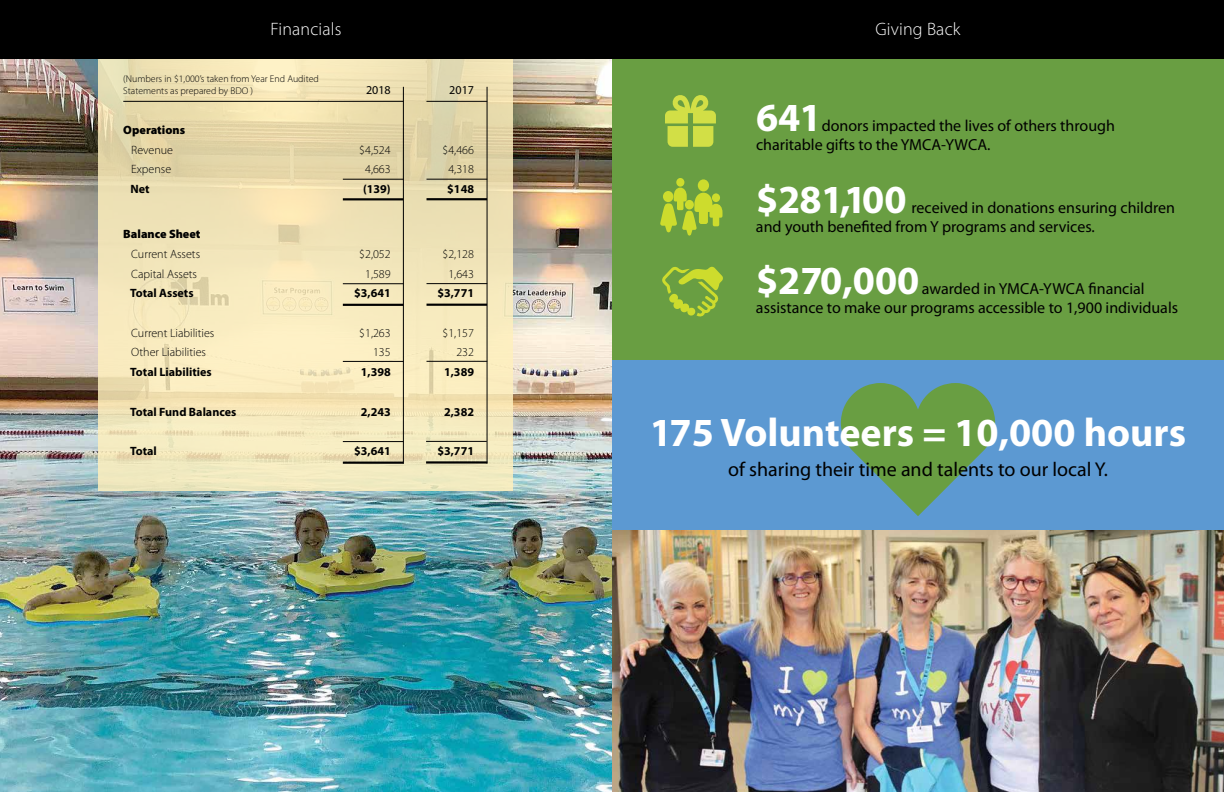
<style>
.page{position:relative;width:1224px;height:792px;background:#fff}
.page>*{position:absolute;margin:0;border:0;box-sizing:border-box;transform-origin:0 0}
.t1{font:700 40px "Myriad Pro";color:#fff}
.t2{font:20px "Myriad Pro";color:#000}
.t3{font:300 18px "Myriad Pro";letter-spacing:.01em;color:#fff}
.t4{font:16px/19.2px "Myriad Pro";color:#000}
.t5{font:300 12.1px "Myriad Pro";color:#000}
.t6{font:700 12.1px "Myriad Pro";color:#000}
.t7{font:900 12.1px "Myriad Pro";color:#000}
.t8{font:12.1px "Myriad Pro";color:#000}
.t9{font:300 9.9px/12.1px "Myriad Pro";color:#000}
</style>
<div class="page">
<img style="left:0;top:58px;width:612px;height:734px">
<div style="left:612px;top:360px;width:612px;height:170px;background:#5c99d2"></div>
<svg style="left:841px;top:383px;width:154px;height:133px"></svg>
<div style="left:612px;top:0;width:612px;height:360px;background:#699e42"></div>
<svg style="left:99px;top:58px;width:414px;height:433px;background:#efe2b6"></svg>
<hr style="left:343px;top:179px;width:61px;height:1px;background:#000">
<hr style="left:343px;top:198px;width:60px;height:2px;background:#000">
<hr style="left:427px;top:179px;width:60px;height:1px;background:#000">
<hr style="left:427px;top:198px;width:60px;height:2px;background:#000">
<hr style="left:343px;top:283px;width:61px;height:1px;background:#000">
<hr style="left:343px;top:304px;width:60px;height:2px;background:#000">
<hr style="left:427px;top:283px;width:60px;height:1px;background:#000">
<hr style="left:427px;top:304px;width:60px;height:2px;background:#000">
<hr style="left:343px;top:441px;width:61px;height:1px;background:#000">
<hr style="left:343px;top:462px;width:60px;height:2px;background:#000">
<hr style="left:426px;top:441px;width:61px;height:1px;background:#000">
<hr style="left:426px;top:461px;width:61px;height:3px;background:#000">
<hr style="left:403px;top:87px;width:1px;height:377px;background:#000">
<hr style="left:123px;top:101px;width:281px;height:1px;background:#000">
<hr style="left:487px;top:87px;width:1px;height:377px;background:#000">
<hr style="left:426px;top:101px;width:61px;height:1px;background:#000">
<hr style="left:343px;top:361px;width:61px;height:1px;background:#000">
<hr style="left:427px;top:361px;width:60px;height:1px;background:#000">
<div style="left:0;top:0;width:612px;height:58px;background:#000"></div>
<div style="left:612px;top:0;width:612px;height:58px;background:#000"></div>
<img style="left:612px;top:530px;width:612px;height:262px">
<svg style="left:665px;top:95px;width:51px;height:52px"></svg>
<div style="left:676px;top:178px;width:8px;height:9px;background:#cddc2d;border-radius:50%"></div>
<div style="left:698px;top:179px;width:11px;height:12px;background:#cddc2d;border-radius:50%"></div>
<svg style="left:660px;top:188px;width:63px;height:48px"></svg>
<svg style="left:662px;top:266px;width:61px;height:51px"></svg>
<p class="t3" style="left:270px;top:18px;width:73px">Financials</p>
<p class="t3" style="left:876px;top:18px;width:86px">Giving Back</p>
<p class="t9" style="left:123px;top:73px;width:197px">(Numbers in $1,000’s taken from Year End Audited<br>Statements as prepared by BDO )</p>
<p class="t8" style="left:366px;top:83px;width:26px">2018</p>
<p class="t8" style="left:449px;top:83px;width:26px">2017</p>
<p class="t7" style="left:123px;top:122px;width:63px">Operations</p>
<p class="t5" style="left:131px;top:142px;width:43px">Revenue</p>
<p class="t5" style="left:359px;top:142px;width:33px">$4,524</p>
<p class="t5" style="left:443px;top:142px;width:33px">$4,466</p>
<p class="t5" style="left:131px;top:162px;width:42px">Expense</p>
<p class="t5" style="left:365px;top:162px;width:27px">4,663</p>
<p class="t5" style="left:448px;top:162px;width:27px">4,318</p>
<p class="t6" style="left:131px;top:181px;width:21px">Net</p>
<p class="t6" style="left:363px;top:181px;width:29px">(139)</p>
<p class="t6" style="left:447px;top:181px;width:28px">$148</p>
<p class="t7" style="left:123px;top:226px;width:79px">Balance Sheet</p>
<p class="t5" style="left:131px;top:246px;width:70px">Current Assets</p>
<p class="t5" style="left:359px;top:246px;width:33px">$2,052</p>
<p class="t5" style="left:443px;top:246px;width:33px">$2,128</p>
<p class="t5" style="left:131px;top:266px;width:67px">Capital Assets</p>
<p class="t5" style="left:365px;top:266px;width:27px">1,589</p>
<p class="t5" style="left:448px;top:266px;width:27px">1,643</p>
<p class="t6" style="left:130px;top:285px;width:65px">Total Assets</p>
<p class="t6" style="left:354px;top:285px;width:38px">$3,641</p>
<p class="t6" style="left:437px;top:285px;width:38px">$3,771</p>
<p class="t5" style="left:131px;top:325px;width:85px">Current Liabilities</p>
<p class="t5" style="left:359px;top:325px;width:33px">$1,263</p>
<p class="t5" style="left:443px;top:325px;width:33px">$1,157</p>
<p class="t5" style="left:131px;top:345px;width:76px">Other Liabilities</p>
<p class="t5" style="left:373px;top:345px;width:19px">135</p>
<p class="t5" style="left:456px;top:345px;width:19px">232</p>
<p class="t6" style="left:130px;top:364px;width:83px">Total Liabilities</p>
<p class="t6" style="left:361px;top:364px;width:31px">1,398</p>
<p class="t6" style="left:444px;top:364px;width:31px">1,389</p>
<p class="t6" style="left:130px;top:404px;width:108px">Total Fund Balances</p>
<p class="t6" style="left:361px;top:404px;width:31px">2,243</p>
<p class="t6" style="left:444px;top:404px;width:31px">2,382</p>
<p class="t6" style="left:130px;top:443px;width:28px">Total</p>
<p class="t6" style="left:354px;top:443px;width:38px">$3,641</p>
<p class="t6" style="left:437px;top:443px;width:38px">$3,771</p>
<h1 class="t1" style="left:756px;top:91px;width:67px">641</h1>
<p class="t4" style="left:756px;top:116px;width:360px;text-indent:66px">donors impacted the lives of others through charitable gifts to the YMCA-YWCA.</p>
<h1 class="t1" style="left:756px;top:173px;width:152px">$281,100</h1>
<p class="t4" style="left:756px;top:197px;width:421px;text-indent:156px">received in donations ensuring children and youth benefited from Y programs and services.</p>
<h1 class="t1" style="left:756px;top:255px;width:165px">$270,000</h1>
<p class="t4" style="left:756px;top:279px;width:424px;text-indent:166px">awarded in YMCA-YWCA financial assistance to make our programs accessible to 1,900 individuals</p>
<h1 class="t1" style="left:650px;top:407px;width:538px">175 Volunteers = 10,000 hours</h1>
<p class="t2" style="left:728px;top:457px;width:381px">of sharing their time and talents to our local Y.</p>
</div>
